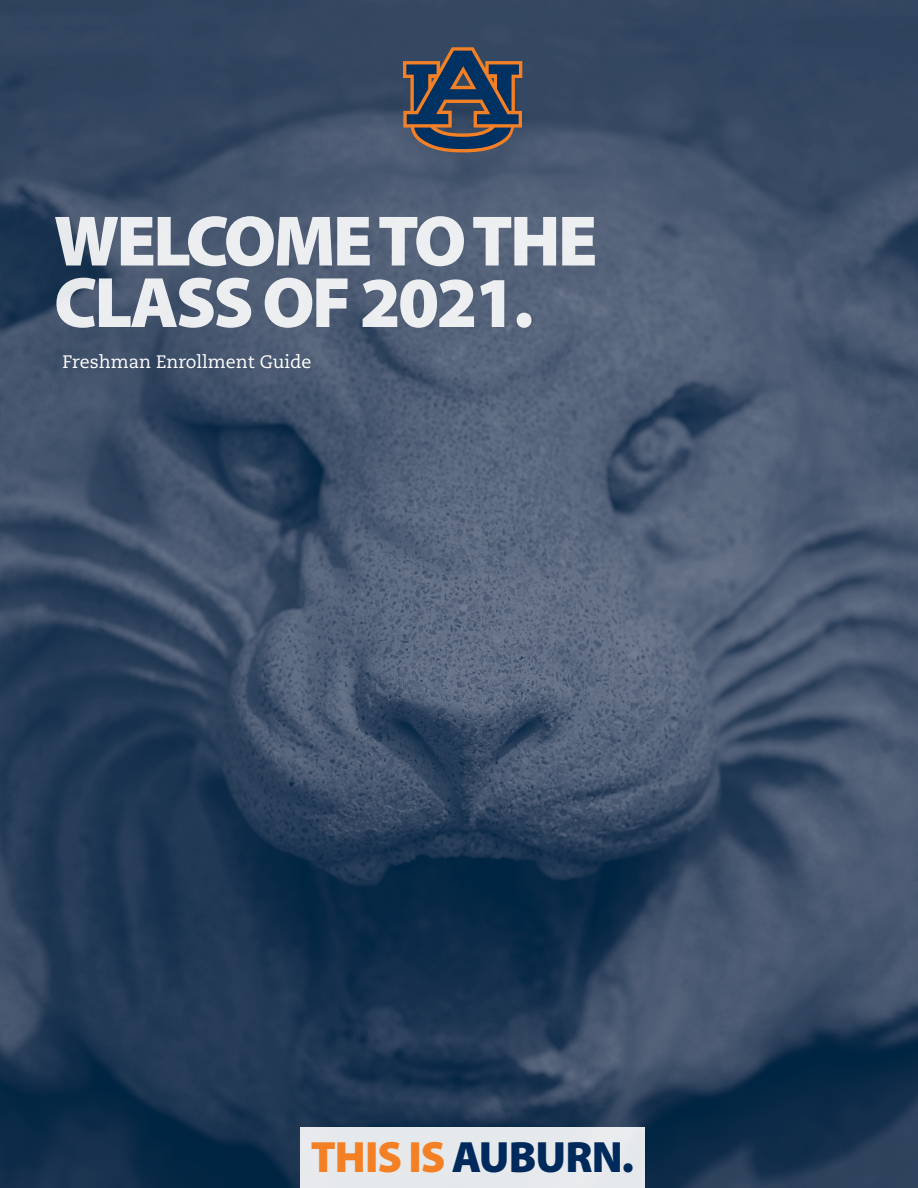
<style>
.page{position:relative;width:918px;height:1188px;background:#fff}
.page>*{position:absolute;margin:0;border:0;box-sizing:border-box;transform-origin:0 0}
.t1{font:900 72px/61.5px "Myriad Pro";letter-spacing:-.04em;color:#fff}
.t2{font:900 44.1px "Myriad Pro";letter-spacing:-.02em;color:#00295c}
.t3{font:18px "Caecilia";color:#fff}
.s1{color:#f48026}
</style>
<div class="page">
<img style="left:0;top:0;width:918px;height:1188px">
<div style="left:300px;top:1127px;width:344px;height:61px;background:#e6e9ec"></div>
<svg style="left:403px;top:47px;width:119px;height:105px;background:#4a4b54"></svg>
<p class="t1" style="left:54px;top:208px;width:545px">WELCOME TO THE<br>CLASS OF 2021.</p>
<p class="t3" style="left:63px;top:351px;width:250px">Freshman Enrollment Guide</p>
<p class="t2" style="left:311px;top:1128px;width:325px"><span class="s1">THIS IS</span> AUBURN.</p>
</div>
